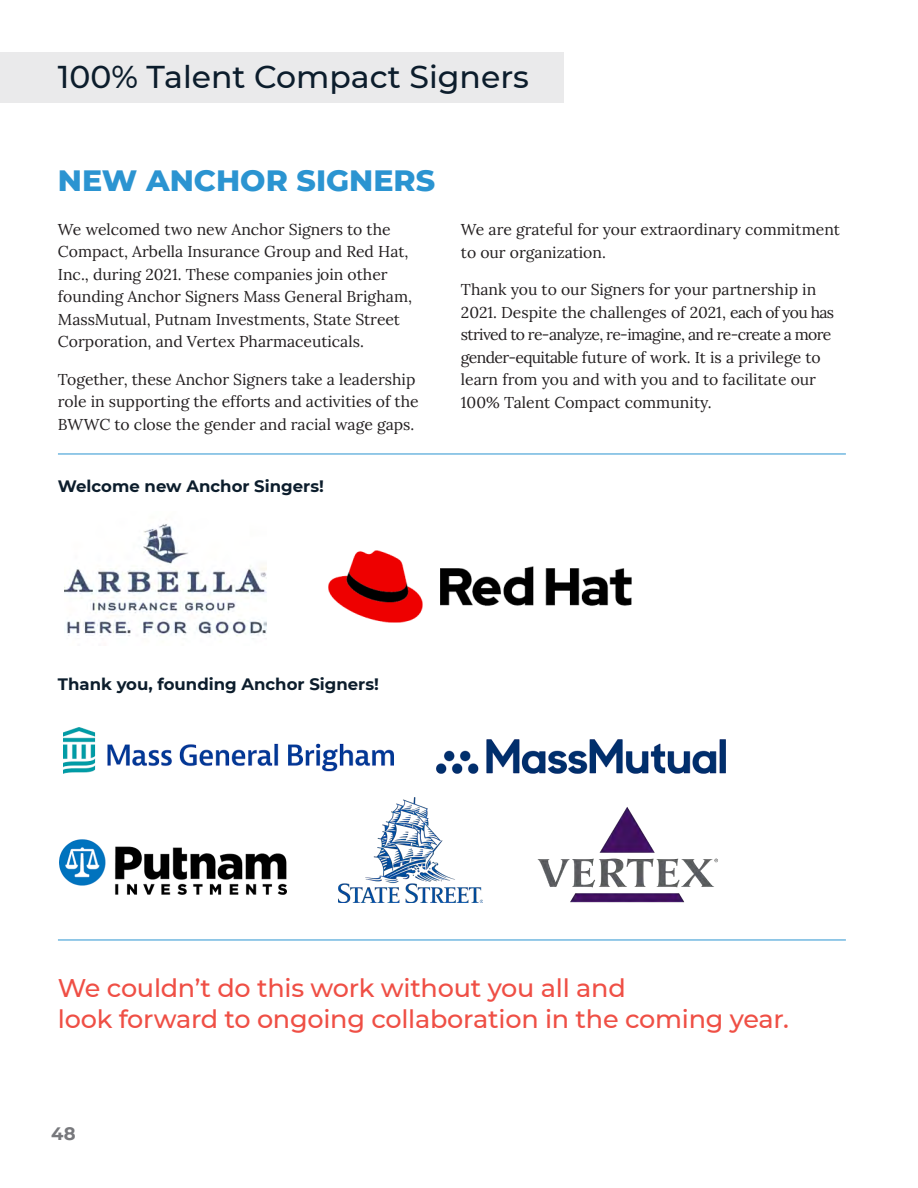
<style>
.page{position:relative;width:918px;height:1188px;background:#fff}
.page>*{position:absolute;margin:0;border:0;box-sizing:border-box;transform-origin:0 0}
.t1{font:500 31.5px "Montserrat";color:#0c1d2c}
.t2{font:800 30px "Montserrat";color:#2b94d1}
.t3{font:500 25.5px/31.5px "Montserrat";letter-spacing:-.01em;color:#ef4f45}
.t4{font:700 18px "Montserrat";color:#77787c}
.t5{font:700 16.5px "Montserrat";color:#0c1d2c}
.t6{font:15.75px/22.5px "Lora";color:#231f20}
</style>
<div class="page">
<div style="left:0;top:52px;width:564px;height:51px;background:#eaeaeb"></div>
<img style="left:65px;top:524px;width:201px;height:113px">
<img style="left:329px;top:551px;width:302px;height:71px">
<img style="left:63px;top:728px;width:331px;height:45px">
<img style="left:436px;top:739px;width:289px;height:34px">
<img style="left:59px;top:839px;width:227px;height:56px">
<img style="left:339px;top:798px;width:143px;height:105px">
<img style="left:537px;top:807px;width:181px;height:96px">
<hr style="left:58px;top:454px;width:788px;height:1px;background:#2b94d1">
<hr style="left:58px;top:940px;width:788px;height:1px;background:#2b94d1">
<h1 class="t1" style="left:58px;top:55px;width:473px">100% Talent Compact Signers</h1>
<h2 class="t2" style="left:58px;top:159px;width:379px">NEW ANCHOR SIGNERS</h2>
<p class="t6" style="left:58px;top:217px;width:356px">We welcomed two new Anchor Signers to the Compact, Arbella Insurance Group and Red Hat, Inc., during 2021. These companies join other founding Anchor Signers Mass General Brigham, MassMutual, Putnam Investments, State Street Corporation, and Vertex Pharmaceuticals.</p>
<p class="t6" style="left:58px;top:367px;width:362px">Together, these Anchor Signers take a leadership role in supporting the efforts and activities of the<br>BWWC to close the gender and racial wage gaps.</p>
<p class="t5" style="left:58px;top:474px;width:267px">Welcome new Anchor Singers!</p>
<p class="t6" style="left:461px;top:217px;width:380px">We are grateful for your extraordinary commitment to our organization.</p>
<p class="t6" style="left:461px;top:277px;width:375px">Thank you to our Signers for your partnership in 2021. Despite the challenges of 2021, each of you has strived to re-analyze, re-imagine, and re-create a more gender-equitable future of work. It is a privilege to learn from you and with you and to facilitate our 100% Talent Compact community.</p>
<p class="t5" style="left:58px;top:672px;width:322px">Thank you, founding Anchor Signers!</p>
<h3 class="t3" style="left:58px;top:971px;width:733px">We couldn’t do this work without you all and<br>look forward to ongoing collaboration in the coming year.</h3>
<p class="t4" style="left:51px;top:1121px;width:26px">48</p>
</div>
